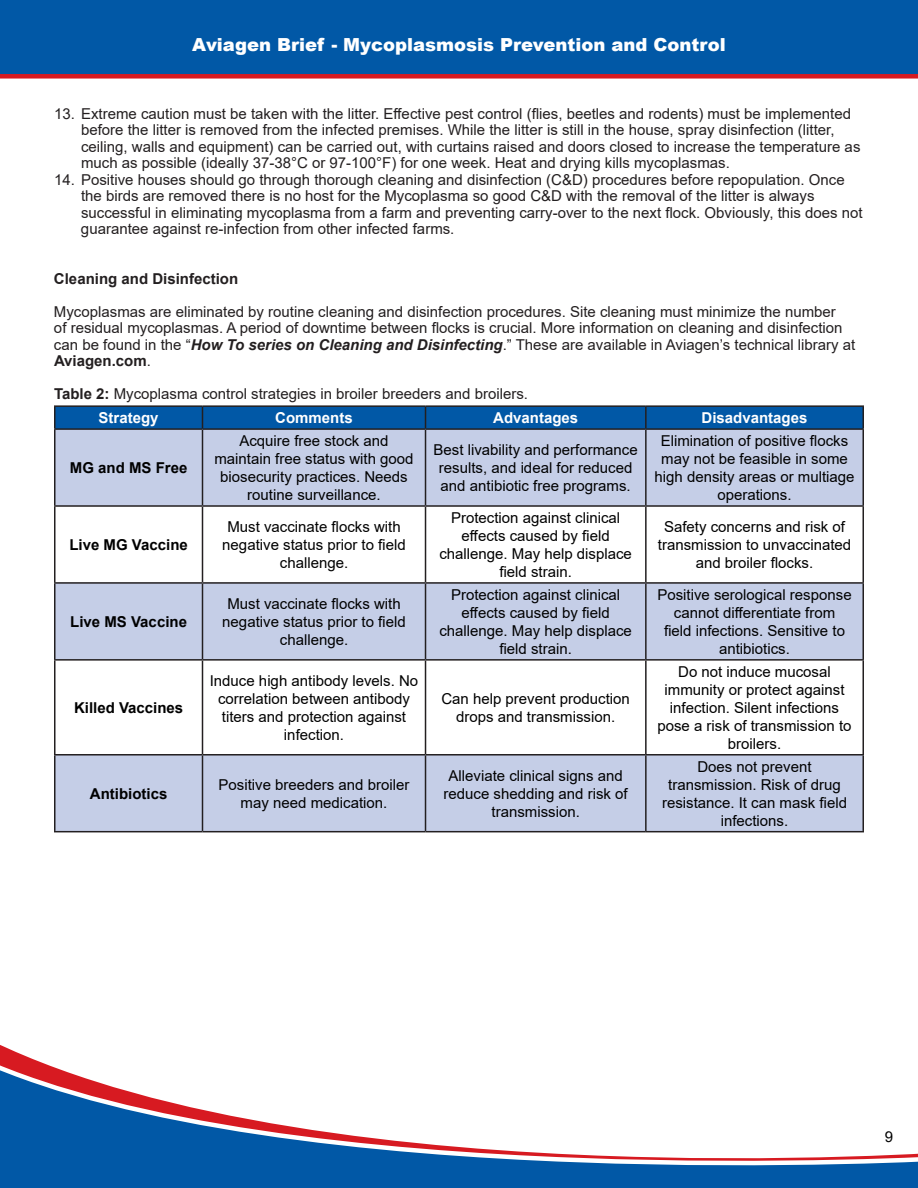
<style>
.page{position:relative;width:918px;height:1188px;background:#fff}
.page>*{position:absolute;margin:0;border:0;box-sizing:border-box;transform-origin:0 0}
.t1{font:900 18px "Arial";color:#fff}
.t2{font:15px/16.5px "Arial";color:#231f20}
.t3{font:15px/18px "Arial";color:#000;text-align:center}
.t4{font:700 15px "Arial";color:#000}
.t5{font:700 15px "Arial";color:#fff}
.t6{font:700 15px "Arial";color:#231f20}
.s1{font-weight:700;font-style:italic}
.s2{font-weight:700}
.s3{font-weight:700;color:#fff}
</style>
<div class="page">
<svg style="left:0;top:1051px;width:918px;height:137px"></svg>
<div style="left:0;top:0;width:918px;height:79px;background:#0158a6"></div>
<svg style="left:56px;top:430px;width:806px;height:401px;fill:#c5cee7"></svg>
<hr style="left:54px;top:405px;width:148px;height:2px;background:#231f20">
<hr style="left:54px;top:407px;width:2px;height:21px;background:#231f20">
<hr style="left:202px;top:405px;width:224px;height:2px;background:#231f20">
<hr style="left:426px;top:405px;width:220px;height:2px;background:#231f20">
<div style="left:55px;top:406px;width:807px;height:22px;background:#0158a6"></div>
<hr style="left:646px;top:405px;width:218px;height:2px;background:#231f20">
<hr style="left:645px;top:407px;width:2px;height:21px;background:#231f20">
<hr style="left:862px;top:407px;width:2px;height:21px;background:#231f20">
<hr style="left:54px;top:428px;width:148px;height:2px;background:#231f20">
<hr style="left:54px;top:430px;width:2px;height:75px;background:#231f20">
<hr style="left:202px;top:428px;width:224px;height:2px;background:#231f20">
<hr style="left:202px;top:430px;width:1px;height:75px;background:#231f20">
<hr style="left:426px;top:428px;width:220px;height:2px;background:#231f20">
<hr style="left:425px;top:430px;width:1px;height:75px;background:#231f20">
<hr style="left:646px;top:428px;width:218px;height:2px;background:#231f20">
<hr style="left:645px;top:430px;width:2px;height:75px;background:#231f20">
<hr style="left:862px;top:430px;width:2px;height:75px;background:#231f20">
<hr style="left:54px;top:505px;width:148px;height:2px;background:#231f20">
<hr style="left:54px;top:507px;width:2px;height:75px;background:#231f20">
<hr style="left:202px;top:505px;width:224px;height:2px;background:#231f20">
<hr style="left:202px;top:507px;width:1px;height:75px;background:#231f20">
<hr style="left:426px;top:505px;width:220px;height:2px;background:#231f20">
<hr style="left:425px;top:507px;width:1px;height:75px;background:#231f20">
<hr style="left:646px;top:505px;width:218px;height:2px;background:#231f20">
<hr style="left:645px;top:507px;width:2px;height:75px;background:#231f20">
<hr style="left:862px;top:507px;width:2px;height:75px;background:#231f20">
<hr style="left:54px;top:582px;width:148px;height:2px;background:#231f20">
<hr style="left:54px;top:584px;width:2px;height:75px;background:#231f20">
<hr style="left:202px;top:582px;width:224px;height:2px;background:#231f20">
<hr style="left:202px;top:584px;width:1px;height:75px;background:#231f20">
<hr style="left:426px;top:582px;width:220px;height:2px;background:#231f20">
<hr style="left:425px;top:584px;width:1px;height:75px;background:#231f20">
<hr style="left:646px;top:582px;width:218px;height:2px;background:#231f20">
<hr style="left:645px;top:584px;width:2px;height:75px;background:#231f20">
<hr style="left:862px;top:584px;width:2px;height:75px;background:#231f20">
<hr style="left:54px;top:659px;width:148px;height:2px;background:#231f20">
<hr style="left:54px;top:661px;width:2px;height:93px;background:#231f20">
<hr style="left:202px;top:659px;width:224px;height:2px;background:#231f20">
<hr style="left:202px;top:661px;width:1px;height:93px;background:#231f20">
<hr style="left:426px;top:659px;width:220px;height:2px;background:#231f20">
<hr style="left:425px;top:661px;width:1px;height:93px;background:#231f20">
<hr style="left:646px;top:659px;width:218px;height:2px;background:#231f20">
<hr style="left:645px;top:661px;width:2px;height:93px;background:#231f20">
<hr style="left:862px;top:661px;width:2px;height:93px;background:#231f20">
<hr style="left:54px;top:754px;width:148px;height:2px;background:#231f20">
<hr style="left:54px;top:756px;width:2px;height:75px;background:#231f20">
<hr style="left:202px;top:754px;width:224px;height:2px;background:#231f20">
<hr style="left:202px;top:756px;width:1px;height:75px;background:#231f20">
<hr style="left:426px;top:754px;width:220px;height:2px;background:#231f20">
<hr style="left:425px;top:756px;width:1px;height:75px;background:#231f20">
<hr style="left:646px;top:754px;width:218px;height:2px;background:#231f20">
<hr style="left:645px;top:756px;width:2px;height:75px;background:#231f20">
<hr style="left:862px;top:756px;width:2px;height:75px;background:#231f20">
<hr style="left:54px;top:831px;width:148px;height:1px;background:#231f20">
<hr style="left:202px;top:831px;width:224px;height:1px;background:#231f20">
<hr style="left:426px;top:831px;width:220px;height:1px;background:#231f20">
<hr style="left:646px;top:831px;width:218px;height:1px;background:#231f20">
<p class="t1" style="left:192px;top:32px;width:535px">Aviagen Brief - Mycoplasmosis Prevention and Control</p>
<p class="t2" style="left:81px;top:105px;width:781px;text-indent:-27px">13. Extreme caution must be taken with the litter. Effective pest control (flies, beetles and rodents) must be implemented before the litter is removed from the infected premises. While the litter is still in the house, spray disinfection (litter, ceiling, walls and equipment) can be carried out, with curtains raised and doors closed to increase the temperature as much as possible (ideally 37-38°C or 97-100°F) for one week. Heat and drying kills mycoplasmas.</p>
<p class="t2" style="left:81px;top:171px;width:783px;text-indent:-27px">14. Positive houses should go through thorough cleaning and disinfection (C&amp;D) procedures before repopulation. Once the birds are removed there is no host for the Mycoplasma so good C&amp;D with the removal of the litter is always successful in eliminating mycoplasma from a farm and preventing carry-over to the next flock. Obviously, this does not guarantee against re-infection from other infected farms.</p>
<p class="t6" style="left:54px;top:268px;width:186px">Cleaning and Disinfection</p>
<p class="t2" style="left:54px;top:303px;width:803px">Mycoplasmas are eliminated by routine cleaning and disinfection procedures. Site cleaning must minimize the number<br>of residual mycoplasmas. A period of downtime between flocks is crucial. More information on cleaning and disinfection can be found in the “<span class="s1">How To series on Cleaning and Disinfecting</span>.” These are available in Aviagen’s technical library at <span class="s2">Aviagen.com</span>.</p>
<p class="t2" style="left:99px;top:382px;width:431px;line-height:23.7px;text-indent:-45px"><span class="s2">Table 2:</span> Mycoplasma control strategies in broiler breeders and broilers.<br><span class="s3">Strategy</span></p>
<p class="t5" style="left:275px;top:407px;width:79px">Comments</p>
<p class="t5" style="left:493px;top:407px;width:87px">Advantages</p>
<p class="t5" style="left:702px;top:407px;width:107px">Disadvantages</p>
<p class="t4" style="left:70px;top:457px;width:119px">MG and MS Free</p>
<p class="t4" style="left:69px;top:534px;width:120px">Live MG Vaccine</p>
<p class="t4" style="left:70px;top:611px;width:118px">Live MS Vaccine</p>
<p class="t4" style="left:74px;top:697px;width:111px">Killed Vaccines</p>
<p class="t3" style="left:214px;top:432px;width:201px">Acquire free stock and maintain free status with good biosecurity practices. Needs routine surveillance.</p>
<p class="t3" style="left:434px;top:441px;width:206px">Best livability and performance results, and ideal for reduced and antibiotic free programs.</p>
<p class="t3" style="left:654px;top:432px;width:202px">Elimination of positive flocks may not be feasible in some high density areas or multiage operations.</p>
<p class="t3" style="left:222px;top:518px;width:185px">Must vaccinate flocks with negative status prior to field challenge.</p>
<p class="t3" style="left:439px;top:509px;width:194px">Protection against clinical effects caused by field challenge. May help displace field strain.</p>
<p class="t3" style="left:658px;top:518px;width:195px">Safety concerns and risk of transmission to unvaccinated and broiler flocks.</p>
<p class="t3" style="left:222px;top:594px;width:185px">Must vaccinate flocks with negative status prior to field challenge.</p>
<p class="t3" style="left:439px;top:585px;width:194px">Protection against clinical effects caused by field challenge. May help displace field strain.</p>
<p class="t3" style="left:657px;top:585px;width:196px">Positive serological response cannot differentiate from<br>field infections. Sensitive to antibiotics.</p>
<p class="t3" style="left:210px;top:671px;width:210px">Induce high antibody levels. No correlation between antibody titers and protection against infection.</p>
<p class="t3" style="left:441px;top:689px;width:190px">Can help prevent production drops and transmission.</p>
<p class="t3" style="left:657px;top:662px;width:196px">Do not induce mucosal immunity or protect against infection. Silent infections pose a risk of transmission to broilers.</p>
<p class="t4" style="left:90px;top:783px;width:79px">Antibiotics</p>
<p class="t3" style="left:219px;top:775px;width:192px">Positive breeders and broiler may need medication.</p>
<p class="t3" style="left:444px;top:766px;width:186px">Alleviate clinical signs and reduce shedding and risk of transmission.</p>
<p class="t3" style="left:662px;top:757px;width:187px">Does not prevent transmission. Risk of drug resistance. It can mask field infections.</p>
<p class="t3" style="left:885px;top:1127px;width:10px">9</p>
</div>
